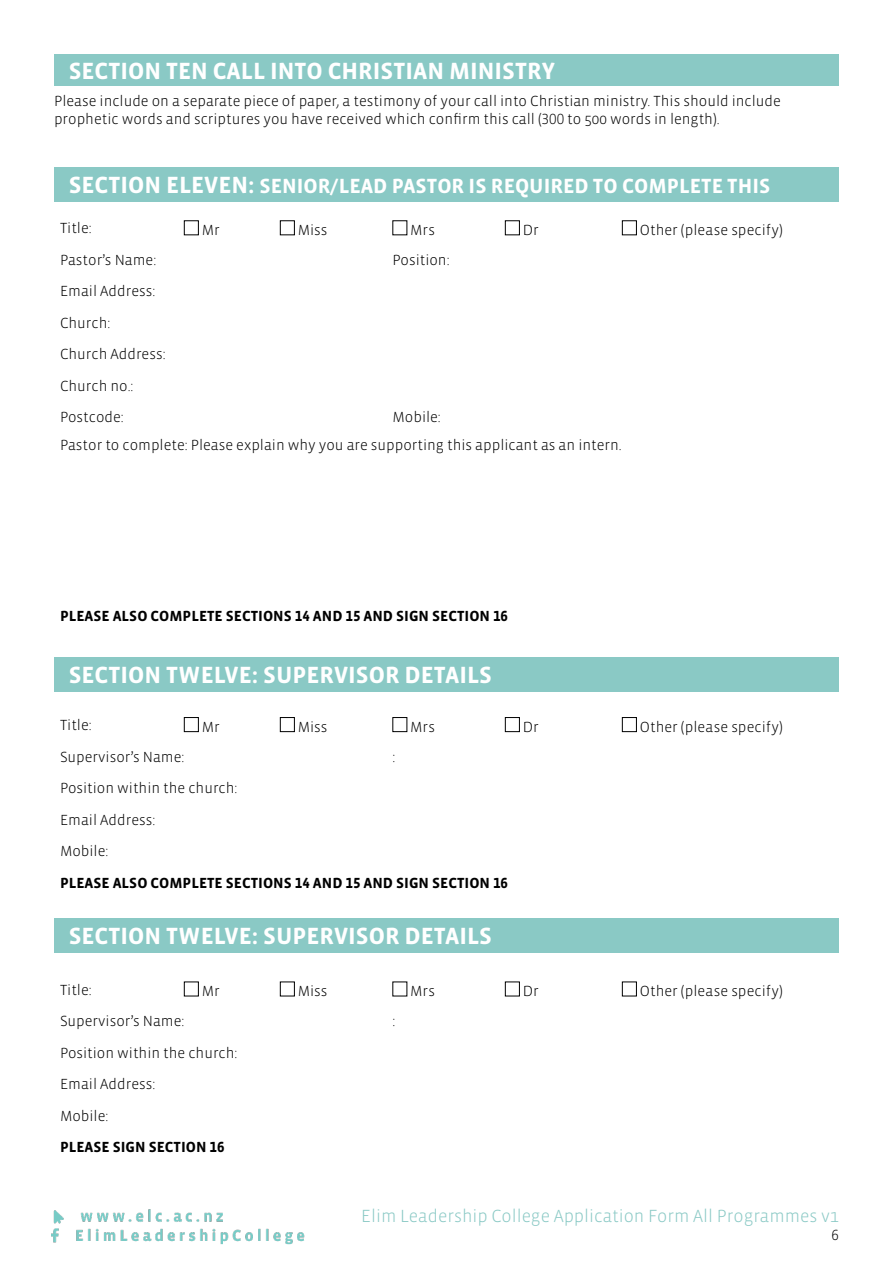
<style>
.page{position:relative;width:893px;height:1263px;background:#fff}
.page>*{position:absolute;margin:0;border:0;box-sizing:border-box;transform-origin:0 0}
.t1{font:700 24px "Vista Sans";color:#fff}
.t2{font:700 21px "Vista Sans";color:#fff}
.t3{font:300 18px "Vista Sans";color:#8ac9c5}
.t4{font:300 15px/18px "Vista Sans";color:#000}
.t5{font:700 15px "Vista Sans";color:#000}
.t6{font:300 15px "Vista Sans Alt";color:#000}
.s1{font-family:"Vista Sans Alt"}
.s2{font-size:24px}
</style>
<div class="page">
<img style="left:53px;top:1228px;width:252px;height:17px">
<img style="left:51px;top:1209px;width:172px;height:31px">
<div style="left:54px;top:54px;width:785px;height:32px;background:#8ac9c5"></div>
<div style="left:54px;top:167px;width:785px;height:34px;background:#8ac9c5"></div>
<div style="left:54px;top:658px;width:785px;height:34px;background:#8ac9c5"></div>
<div style="left:54px;top:918px;width:785px;height:35px;background:#8ac9c5"></div>
<div style="left:184px;top:220px;width:15px;height:15px;border:1px solid #000"></div>
<div style="left:280px;top:220px;width:15px;height:15px;border:1px solid #000"></div>
<div style="left:505px;top:220px;width:15px;height:15px;border:1px solid #000"></div>
<div style="left:622px;top:220px;width:15px;height:15px;border:1px solid #000"></div>
<div style="left:184px;top:717px;width:15px;height:15px;border:1px solid #000"></div>
<div style="left:280px;top:717px;width:15px;height:15px;border:1px solid #000"></div>
<div style="left:392px;top:717px;width:15px;height:15px;border:1px solid #000"></div>
<div style="left:505px;top:717px;width:15px;height:15px;border:1px solid #000"></div>
<div style="left:622px;top:717px;width:15px;height:15px;border:1px solid #000"></div>
<div style="left:184px;top:981px;width:15px;height:15px;border:1px solid #000"></div>
<div style="left:280px;top:981px;width:15px;height:15px;border:1px solid #000"></div>
<div style="left:505px;top:981px;width:15px;height:15px;border:1px solid #000"></div>
<div style="left:622px;top:981px;width:15px;height:15px;border:1px solid #000"></div>
<p class="t1" style="left:69px;top:59px;width:488px">SECTION TEN CALL INTO CHRISTIAN MINISTRY</p>
<p class="t4" style="left:54px;top:93px;width:728px">Please include on a separate piece of paper, a testimony of your call into Christian ministry. This should include prophetic words and scriptures you have received which confirm this call (<span class="s1">300</span> to 500 words in length).</p>
<p class="t2" style="left:69px;top:175px;width:703px"><span class="s2">SECTION ELEVEN:</span> SENIOR/LEAD PASTOR IS REQUIRED TO COMPLETE THIS</p>
<p class="t4" style="left:60px;top:220px;width:33px">Title:</p>
<p class="t4" style="left:202px;top:221px;width:19px">Mr</p>
<p class="t4" style="left:298px;top:221px;width:31px">Miss</p>
<p class="t4" style="left:410px;top:221px;width:26px">Mrs</p>
<p class="t4" style="left:523px;top:221px;width:17px">Dr</p>
<p class="t4" style="left:640px;top:221px;width:145px">Other (please specify)</p>
<p class="t4" style="left:60px;top:251px;width:98px">Pastor’s Name:</p>
<p class="t4" style="left:392px;top:251px;width:59px">Position:</p>
<p class="t4" style="left:60px;top:283px;width:97px">Email Address:</p>
<p class="t4" style="left:60px;top:314px;width:52px">Church:</p>
<p class="t4" style="left:60px;top:346px;width:107px">Church Address:</p>
<p class="t4" style="left:60px;top:377px;width:75px">Church no.:</p>
<p class="t4" style="left:60px;top:409px;width:65px">Postcode:</p>
<p class="t4" style="left:392px;top:409px;width:50px">Mobile:</p>
<p class="t4" style="left:60px;top:436px;width:563px">Pastor to complete: Please explain why you are supporting this applicant as an intern.</p>
<p class="t5" style="left:60px;top:608px;width:450px">PLEASE ALSO COMPLETE SECTIONS <span class="s1">14</span> AND <span class="s1">15</span> AND SIGN SECTION <span class="s1">16</span></p>
<p class="t1" style="left:69px;top:663px;width:425px">SECTION TWELVE: SUPERVISOR DETAILS</p>
<p class="t4" style="left:60px;top:716px;width:33px">Title:</p>
<p class="t4" style="left:202px;top:718px;width:19px">Mr</p>
<p class="t4" style="left:298px;top:718px;width:31px">Miss</p>
<p class="t4" style="left:410px;top:718px;width:26px">Mrs</p>
<p class="t4" style="left:523px;top:718px;width:17px">Dr</p>
<p class="t4" style="left:640px;top:718px;width:145px">Other (please specify)</p>
<p class="t4" style="left:60px;top:748px;width:126px">Supervisor’s Name:</p>
<p class="t4" style="left:392px;top:748px;width:4px">:</p>
<p class="t4" style="left:60px;top:779px;width:179px">Position within the church:</p>
<p class="t4" style="left:60px;top:811px;width:97px">Email Address:</p>
<p class="t4" style="left:60px;top:842px;width:50px">Mobile:</p>
<p class="t5" style="left:60px;top:875px;width:450px">PLEASE ALSO COMPLETE SECTIONS <span class="s1">14</span> AND <span class="s1">15</span> AND SIGN SECTION <span class="s1">16</span></p>
<p class="t1" style="left:69px;top:923px;width:425px">SECTION TWELVE: SUPERVISOR DETAILS</p>
<p class="t4" style="left:60px;top:981px;width:33px">Title:</p>
<p class="t4" style="left:202px;top:983px;width:19px">Mr</p>
<p class="t4" style="left:298px;top:983px;width:31px">Miss</p>
<p class="t4" style="left:410px;top:983px;width:26px">Mrs</p>
<p class="t4" style="left:523px;top:983px;width:17px">Dr</p>
<p class="t4" style="left:640px;top:983px;width:145px">Other (please specify)</p>
<p class="t4" style="left:60px;top:1012px;width:126px">Supervisor’s Name:</p>
<p class="t4" style="left:392px;top:1012px;width:4px">:</p>
<p class="t4" style="left:60px;top:1044px;width:179px">Position within the church:</p>
<p class="t4" style="left:60px;top:1075px;width:97px">Email Address:</p>
<p class="t4" style="left:60px;top:1107px;width:50px">Mobile:</p>
<p class="t5" style="left:60px;top:1139px;width:166px">PLEASE SIGN SECTION <span class="s1">16</span></p>
<p class="t3" style="left:361px;top:1207px;width:479px">Elim Leadership College Application Form All Programmes v1</p>
<p class="t6" style="left:831px;top:1227px;width:9px">6</p>
</div>
